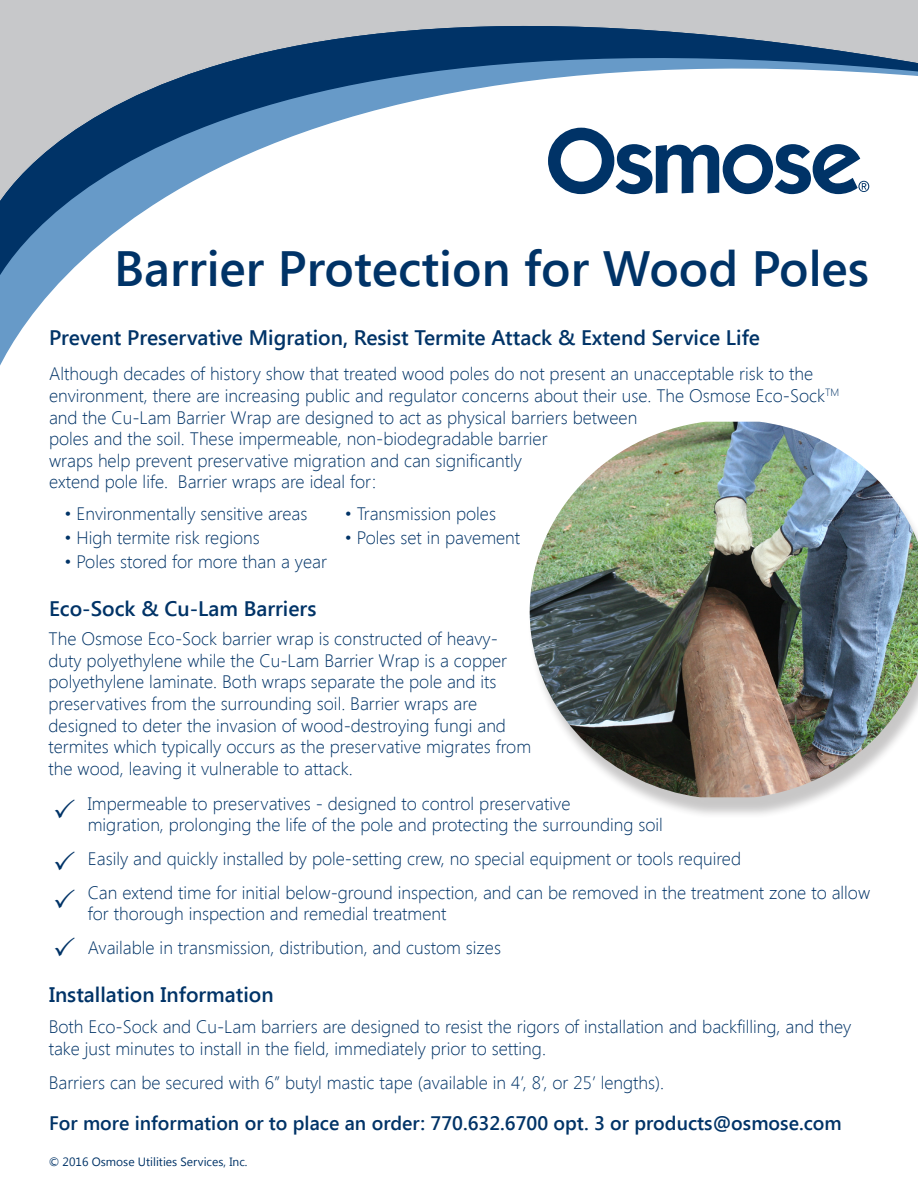
<style>
.page{position:relative;width:918px;height:1188px;background:#fff}
.page>*{position:absolute;margin:0;border:0;box-sizing:border-box;transform-origin:0 0}
.t1{font:600 49.5px "Segoe UI";color:#003367}
.t2{font:600 21px "Segoe UI";color:#003367}
.t3{font:600 19.5px "Segoe UI";color:#003367}
.t4{font:300 18px/21.6px "Segoe UI";color:#003367}
.t5{font:12px "Segoe UI";color:#003367}
</style>
<div class="page">
<svg style="left:0;top:0;width:918px;height:352px"></svg>
<div style="left:527px;top:427px;width:391px;height:391px;background:#231f20;opacity:.25"></div>
<img style="left:530px;top:422px;width:388px;height:375px">
<p class="t1" style="left:114px;top:234px;width:756px">Barrier Protection for Wood Poles</p>
<p class="t2" style="left:49px;top:323px;width:713px">Prevent Preservative Migration, Resist Termite Attack &amp; Extend Service Life</p>
<p class="t4" style="left:49px;top:363px;width:792px">Although decades of history show that treated wood poles do not present an unacceptable risk to the environment, there are increasing public and regulator concerns about their use. The Osmose Eco-Sock<sup>TM </sup>and the Cu-Lam Barrier Wrap are designed to act as physical barriers between</p>
<p class="t4" style="left:49px;top:427px;width:500px">poles and the soil. These impermeable, non-biodegradable barrier</p>
<p class="t4" style="left:49px;top:449px;width:474px">wraps help prevent preservative migration and can significantly</p>
<p class="t4" style="left:49px;top:471px;width:329px">extend pole life. Barrier wraps are ideal for:</p>
<p class="t4" style="left:64px;top:502px;width:245px">• Environmentally sensitive areas</p>
<p class="t4" style="left:64px;top:526px;width:197px">• High termite risk regions</p>
<p class="t4" style="left:64px;top:550px;width:264px">• Poles stored for more than a year</p>
<p class="t2" style="left:49px;top:594px;width:269px">Eco-Sock &amp; Cu-Lam Barriers</p>
<p class="t4" style="left:345px;top:502px;width:153px">• Transmission poles</p>
<p class="t4" style="left:345px;top:526px;width:177px">• Poles set in pavement</p>
<p class="t4" style="left:49px;top:627px;width:484px">The Osmose Eco-Sock barrier wrap is constructed of heavy&shy;duty polyethylene while the Cu-Lam Barrier Wrap is a copper polyethylene laminate. Both wraps separate the pole and its preservatives from the surrounding soil. Barrier wraps are designed to deter the invasion of wood-destroying fungi and termites which typically occurs as the preservative migrates from the wood, leaving it vulnerable to attack.</p>
<p class="t4" style="left:88px;top:792px;width:577px">Impermeable to preservatives - designed to control preservative<br>migration, prolonging the life of the pole and protecting the surrounding soil</p>
<p class="t4" style="left:88px;top:847px;width:655px">Easily and quickly installed by pole-setting crew, no special equipment or tools required</p>
<p class="t4" style="left:88px;top:881px;width:784px">Can extend time for initial below-ground inspection, and can be removed in the treatment zone to allow for thorough inspection and remedial treatment</p>
<p class="t4" style="left:88px;top:936px;width:415px">Available in transmission, distribution, and custom sizes</p>
<p class="t2" style="left:49px;top:980px;width:226px">Installation Information</p>
<p class="t4" style="left:49px;top:1016px;width:804px">Both Eco-Sock and Cu-Lam barriers are designed to resist the rigors of installation and backfilling, and they take just minutes to install in the field, immediately prior to setting.</p>
<p class="t4" style="left:49px;top:1071px;width:617px">Barriers can be secured with 6” butyl mastic tape (available in 4’, 8’, or 25’ lengths).</p>
<p class="t3" style="left:49px;top:1110px;width:794px">For more information or to place an order: 770.632.6700 opt. 3 or products@osmose.com</p>
<p class="t5" style="left:49px;top:1153px;width:200px">© 2016 Osmose Utilities Services, Inc.</p>
</div>
